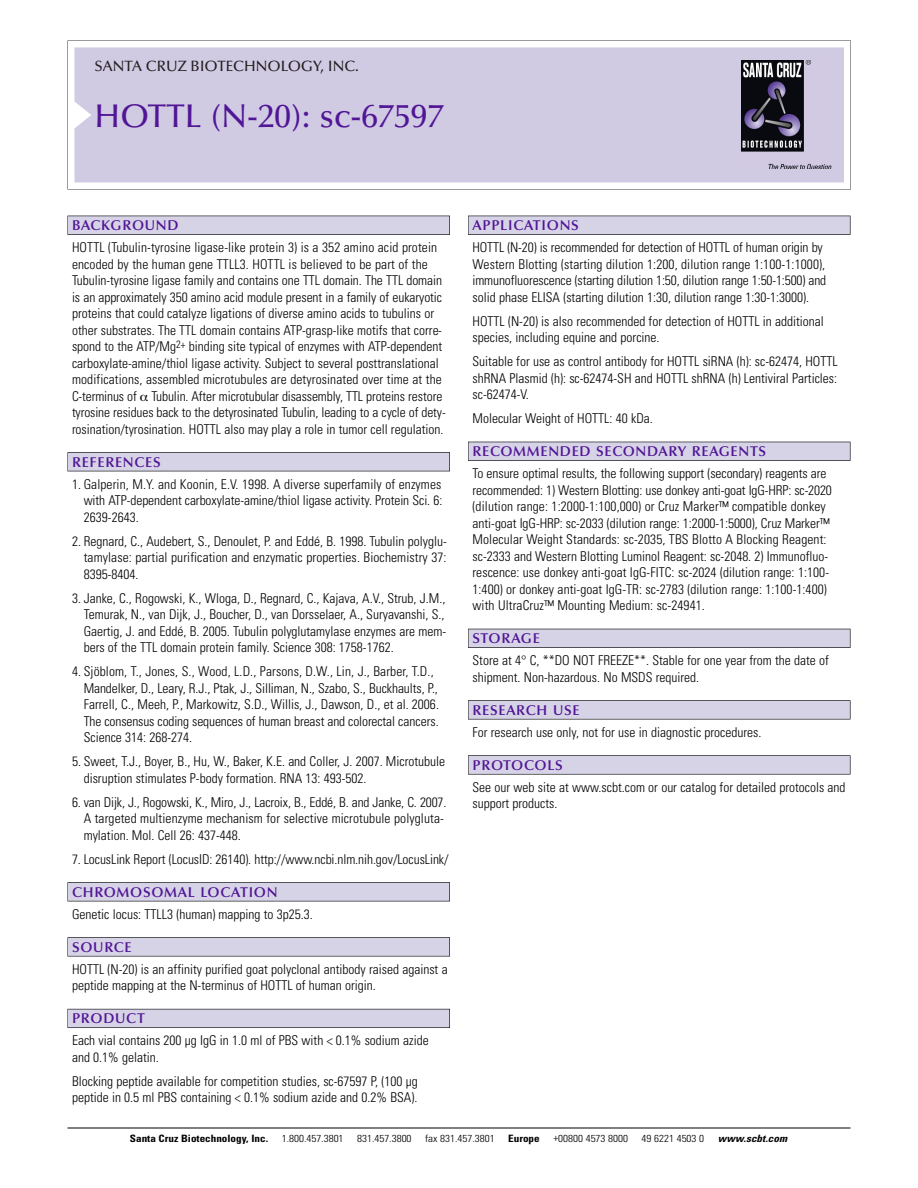
<style>
.page{position:relative;width:918px;height:1188px;background:#fff}
.page>*{position:absolute;margin:0;border:0;box-sizing:border-box;transform-origin:0 0}
.t1{font:500 33px "Optima";color:#511695}
.t2{font:500 15px "Optima";color:#231f20}
.t3{font:600 14.25px "Optima";letter-spacing:.05em;color:#511695}
.t4{font:300 condensed 13.5px/16.5px "Univers";color:#000}
.t5{font:300 condensed 10.2px "Univers";color:#000;scale:1.1 1}
.t6{font:700 condensed 10.2px "Univers";color:#000;scale:1.1 1}
.t7{font:italic 700 condensed 10.2px "Univers";letter-spacing:.005em;color:#000;scale:1.1 1}
</style>
<div class="page">
<svg style="left:68px;top:40px;width:783px;height:149px"></svg>
<div style="left:74px;top:47px;width:770px;height:135px;background:#d1cae3"></div>
<img style="left:741px;top:60px;width:90px;height:108px">
<div style="left:68px;top:216px;width:382px;height:19px;background:#525155"></div>
<div style="left:68px;top:216px;width:381px;height:18px;background:#d7d3e7"></div>
<div style="left:68px;top:452px;width:382px;height:19px;background:#525155"></div>
<div style="left:68px;top:453px;width:381px;height:18px;background:#d7d3e7"></div>
<div style="left:68px;top:882px;width:382px;height:19px;background:#545357"></div>
<div style="left:68px;top:883px;width:381px;height:18px;background:#d7d3e7"></div>
<div style="left:68px;top:937px;width:382px;height:19px;background:#575759"></div>
<div style="left:68px;top:938px;width:381px;height:18px;background:#d7d3e7"></div>
<div style="left:68px;top:1009px;width:382px;height:19px;background:#5b5a62"></div>
<div style="left:68px;top:1009px;width:381px;height:18px;background:#d7d3e7"></div>
<div style="left:468px;top:216px;width:382px;height:19px;background:#525155"></div>
<div style="left:468px;top:216px;width:382px;height:18px;background:#d7d3e7"></div>
<div style="left:468px;top:442px;width:382px;height:19px;background:#515055"></div>
<div style="left:468px;top:442px;width:382px;height:18px;background:#d7d3e7"></div>
<div style="left:468px;top:629px;width:382px;height:19px;background:#525158"></div>
<div style="left:468px;top:629px;width:382px;height:18px;background:#d7d3e7"></div>
<div style="left:468px;top:700px;width:382px;height:19px;background:#575759"></div>
<div style="left:468px;top:701px;width:382px;height:18px;background:#d7d3e7"></div>
<svg style="left:468px;top:755px;width:382px;height:20px"></svg>
<div style="left:468px;top:756px;width:382px;height:18px;background:#d7d3e7"></div>
<hr style="left:68px;top:1128px;width:782px;height:1px;background:#000">
<p class="t2" style="left:94px;top:61px;width:266px">SANTA CRUZ BIOTECHNOLOGY, INC.</p>
<h1 class="t1" style="left:94px;top:103px;width:351px">HOTTL (N-20): sc-67597</h1>
<p class="t3" style="left:72px;top:219px;width:108px">BACKGROUND</p>
<p class="t4" style="left:72px;top:240px;width:375px">HOTTL (Tubulin-tyrosine ligase-like protein 3) is a 352 amino acid protein encoded by the human gene TTLL3. HOTTL is believed to be part of the Tubulin-tyrosine ligase family and contains one TTL domain. The TTL domain is an approximately 350 amino acid module present in a family of eukaryotic proteins that could catalyze ligations of diverse amino acids to tubulins or other substrates. The TTL domain contains ATP-grasp-like motifs that corre&shy;spond to the ATP/Mg<sup>2+</sup> binding site typical of enzymes with ATP-dependent carboxylate-amine/thiol ligase activity. Subject to several posttranslational modifications, assembled microtubules are detyrosinated over time at the C-terminus of Tubulin. After microtubular disassembly, TTL proteins restore tyrosine residues back to the detyrosinated Tubulin, leading to a cycle of dety&shy;rosination/tyrosination. HOTTL also may play a role in tumor cell regulation.</p>
<p class="t3" style="left:72px;top:456px;width:90px">REFERENCES</p>
<p class="t4" style="left:84px;top:477px;width:360px;text-align:justify;text-indent:-12px">1. Galperin, M.Y. and Koonin, E.V. 1998. A diverse superfamily of enzymes with ATP-dependent carboxylate-amine/thiol ligase activity. Protein Sci. 6:<br>2639-2643.</p>
<p class="t4" style="left:84px;top:534px;width:365px;text-align:justify;text-indent:-12px">2. Regnard, C., Audebert, S., Denoulet, P. and Eddé, B. 1998. Tubulin polyglu&shy;tamylase: partial purification and enzymatic properties. Biochemistry 37:<br>8395-8404.</p>
<p class="t4" style="left:84px;top:591px;width:364px;text-align:justify;text-indent:-12px">3. Janke, C., Rogowski, K., Wloga, D., Regnard, C., Kajava, A.V., Strub, J.M., Temurak, N., van Dijk, J., Boucher, D., van Dorsselaer, A., Suryavanshi, S., Gaertig, J. and Eddé, B. 2005. Tubulin polyglutamylase enzymes are mem&shy;bers of the TTL domain protein family. Science 308: 1758-1762.</p>
<p class="t4" style="left:84px;top:664px;width:357px;text-indent:-12px">4. Sjöblom, T., Jones, S., Wood, L.D., Parsons, D.W., Lin, J., Barber, T.D., Mandelker, D., Leary, R.J., Ptak, J., Silliman, N., Szabo, S., Buckhaults, P., Farrell, C., Meeh, P., Markowitz, S.D., Willis, J., Dawson, D., et al. 2006.<br>The consensus coding sequences of human breast and colorectal cancers.<br>Science 314: 268-274.</p>
<p class="t4" style="left:84px;top:754px;width:363px;text-indent:-12px">5. Sweet, T.J., Boyer, B., Hu, W., Baker, K.E. and Coller, J. 2007. Microtubule disruption stimulates P-body formation. RNA 13: 493-502.</p>
<p class="t4" style="left:84px;top:795px;width:364px;text-indent:-12px">6. van Dijk, J., Rogowski, K., Miro, J., Lacroix, B., Eddé, B. and Janke, C. 2007.<br>A targeted multienzyme mechanism for selective microtubule polygluta&shy;mylation. Mol. Cell 26: 437-448.</p>
<p class="t4" style="left:72px;top:852px;width:378px">7. LocusLink Report (LocusID: 26140). http://www.ncbi.nlm.nih.gov/LocusLink/</p>
<p class="t3" style="left:72px;top:886px;width:207px">CHROMOSOMAL LOCATION</p>
<p class="t4" style="left:72px;top:907px;width:242px">Genetic locus: TTLL3 (human) mapping to 3p25.3.</p>
<p class="t3" style="left:72px;top:941px;width:61px">SOURCE</p>
<p class="t4" style="left:72px;top:962px;width:377px">HOTTL (N-20) is an affinity purified goat polyclonal antibody raised against a peptide mapping at the N-terminus of HOTTL of human origin.</p>
<p class="t3" style="left:72px;top:1013px;width:74px">PRODUCT</p>
<p class="t4" style="left:72px;top:1033px;width:358px">Each vial contains 200 µg IgG in 1.0 ml of PBS with &lt; 0.1% sodium azide and 0.1% gelatin.</p>
<p class="t4" style="left:72px;top:1074px;width:347px">Blocking peptide available for competition studies, sc-67597 P, (100 µg peptide in 0.5 ml PBS containing &lt; 0.1% sodium azide and 0.2% BSA).</p>
<p class="t3" style="left:473px;top:219px;width:108px">APPLICATIONS</p>
<p class="t4" style="left:473px;top:240px;width:355px">HOTTL (N-20) is recommended for detection of HOTTL of human origin by Western Blotting (starting dilution 1:200, dilution range 1:100-1:1000), immunofluorescence (starting dilution 1:50, dilution range 1:50-1:500) and solid phase ELISA (starting dilution 1:30, dilution range 1:30-1:3000).</p>
<p class="t4" style="left:473px;top:314px;width:353px">HOTTL (N-20) is also recommended for detection of HOTTL in additional species, including equine and porcine.</p>
<p class="t4" style="left:473px;top:354px;width:367px;text-align:justify">Suitable for use as control antibody for HOTTL siRNA (h): sc-62474, HOTTL shRNA Plasmid (h): sc-62474-SH and HOTTL shRNA (h) Lentiviral Particles: sc-62474-V.</p>
<p class="t4" style="left:473px;top:411px;width:182px">Molecular Weight of HOTTL: 40 kDa.</p>
<p class="t3" style="left:473px;top:446px;width:295px">RECOMMENDED SECONDARY REAGENTS</p>
<p class="t4" style="left:473px;top:466px;width:361px">To ensure optimal results, the following support (secondary) reagents are recommended: 1) Western Blotting: use donkey anti-goat IgG-HRP: sc-2020 (dilution range: 1:2000-1:100,000) or Cruz Marker™ compatible donkey anti-goat IgG-HRP: sc-2033 (dilution range: 1:2000-1:5000), Cruz Marker™ Molecular Weight Standards: sc-2035, TBS Blotto A Blocking Reagent: sc-2333 and Western Blotting Luminol Reagent: sc-2048. 2) Immunofluo&shy;rescence: use donkey anti-goat IgG-FITC: sc-2024 (dilution range: 1:100- 1:400) or donkey anti-goat IgG-TR: sc-2783 (dilution range: 1:100-1:400) with UltraCruz™ Mounting Medium: sc-24941.</p>
<p class="t3" style="left:473px;top:633px;width:69px">STORAGE</p>
<p class="t4" style="left:473px;top:653px;width:358px">Store at 4° C, **DO NOT FREEZE**. Stable for one year from the date of shipment. Non-hazardous. No MSDS required.</p>
<p class="t3" style="left:473px;top:704px;width:109px">RESEARCH USE</p>
<p class="t4" style="left:473px;top:725px;width:290px">For research use only, not for use in diagnostic procedures.</p>
<p class="t3" style="left:473px;top:759px;width:92px">PROTOCOLS</p>
<p class="t4" style="left:473px;top:780px;width:375px">See our web site at www.scbt.com or our catalog for detailed protocols and support products.</p>
<p class="t6" style="left:130px;top:1135px;width:127px">Santa Cruz Biotechnology, Inc.</p>
<p class="t5" style="left:282px;top:1135px;width:58px">1.800.457.3801</p>
<p class="t5" style="left:357px;top:1135px;width:51px">831.457.3800</p>
<p class="t5" style="left:425px;top:1135px;width:65px">fax 831.457.3801</p>
<p class="t6" style="left:508px;top:1135px;width:30px">Europe</p>
<p class="t5" style="left:553px;top:1135px;width:69px">+00800 4573 8000</p>
<p class="t5" style="left:642px;top:1135px;width:58px">49 6221 4503 0</p>
<p class="t7" style="left:718px;top:1135px;width:64px">www.scbt.com</p>
</div>
